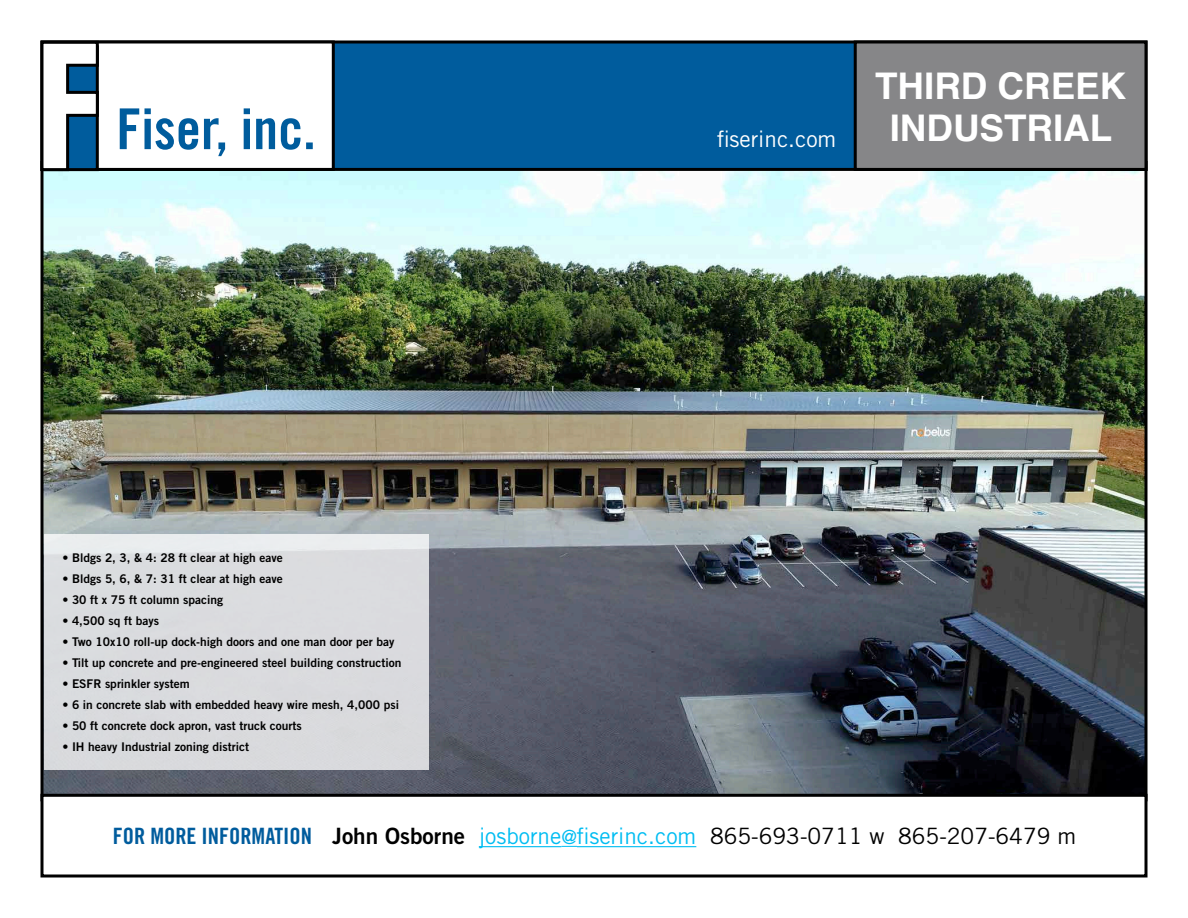
<style>
.page{position:relative;width:1188px;height:918px;background:#fff}
.page>*{position:absolute;margin:0;border:0;box-sizing:border-box;transform-origin:0 0}
.t1{font:700 36.75px/41.2px "Helvetica";color:#fff;text-align:center}
.t2{font:22.5px "Trade Gothic";color:#000}
.t3{font:22.5px "Trade Gothic";color:#fff}
.t4{font:12px "Trade Gothic Bold Two";color:#000}
.s1{font-family:"Trade Gothic Bold Cond Twenty";color:#005c9d}
.s2{font-family:"Trade Gothic Bold Two"}
.s3{color:#00bdf2}
.s4{font-size:19.5px;color:#00bdf2}
</style>
<div class="page">
<img style="left:44px;top:171px;width:1100px;height:623px">
<div style="left:42px;top:42px;width:1104px;height:127px;background:#005c9d"></div>
<div style="left:41px;top:40px;width:1107px;height:131px;border:3px solid #000"></div>
<div style="left:855px;top:42px;width:291px;height:127px;background:#868688"></div>
<div style="left:854px;top:40px;width:294px;height:131px;border:3px solid #000"></div>
<div style="left:42px;top:42px;width:291px;height:127px;background:#fff"></div>
<div style="left:41px;top:40px;width:294px;height:131px;border:3px solid #000"></div>
<svg style="left:40px;top:40px;width:60px;height:133px"></svg>
<svg style="left:120px;top:108px;width:193px;height:48px"></svg>
<div style="left:44px;top:535px;width:385px;height:235px;background:linear-gradient(to bottom,#dfe1e3,#d7d7db)"></div>
<div style="left:40px;top:794px;width:1108px;height:84px;border:3px solid #000"></div>
<hr style="left:479px;top:846px;width:82px;height:1px;background:#00bdf2">
<svg style="left:561px;top:846px;width:16px;height:1px"></svg>
<hr style="left:577px;top:846px;width:119px;height:1px;background:#00bdf2">
<p class="t4" style="left:62px;top:550px;width:222px">• Bldgs 2, 3, &amp; 4: 28 ft clear at high eave</p>
<p class="t4" style="left:62px;top:571px;width:222px">• Bldgs 5, 6, &amp; 7: 31 ft clear at high eave</p>
<p class="t4" style="left:62px;top:592px;width:162px">• 30 ft x 75 ft column spacing</p>
<p class="t4" style="left:62px;top:613px;width:98px">• 4,500 sq ft bays</p>
<p class="t4" style="left:62px;top:634px;width:334px">• Two 10x10 roll-up dock-high doors and one man door per bay</p>
<p class="t4" style="left:62px;top:655px;width:341px">• Tilt up concrete and pre-engineered steel building construction</p>
<p class="t4" style="left:62px;top:676px;width:129px">• ESFR sprinkler system</p>
<p class="t4" style="left:62px;top:697px;width:338px">• 6 in concrete slab with embedded heavy wire mesh, 4,000 psi</p>
<p class="t4" style="left:62px;top:718px;width:241px">• 50 ft concrete dock apron, vast truck courts</p>
<p class="t4" style="left:62px;top:739px;width:188px">• IH heavy Industrial zoning district</p>
<h2 class="t3" style="left:717px;top:125px;width:121px">fiserinc.com</h2>
<h1 class="t1" style="left:875px;top:66px;width:253px">THIRD CREEK<br>INDUSTRIAL</h1>
<h2 class="t2" style="left:113px;top:823px;width:965px"><span class="s1">FOR MORE INFORMATION</span> <span class="s2">John Osborne</span> <span class="s3">josborne</span><span class="s4">@</span><span class="s3">fiserinc.com</span> 865-693-0711 w 865-207-6479 m</h2>
</div>
